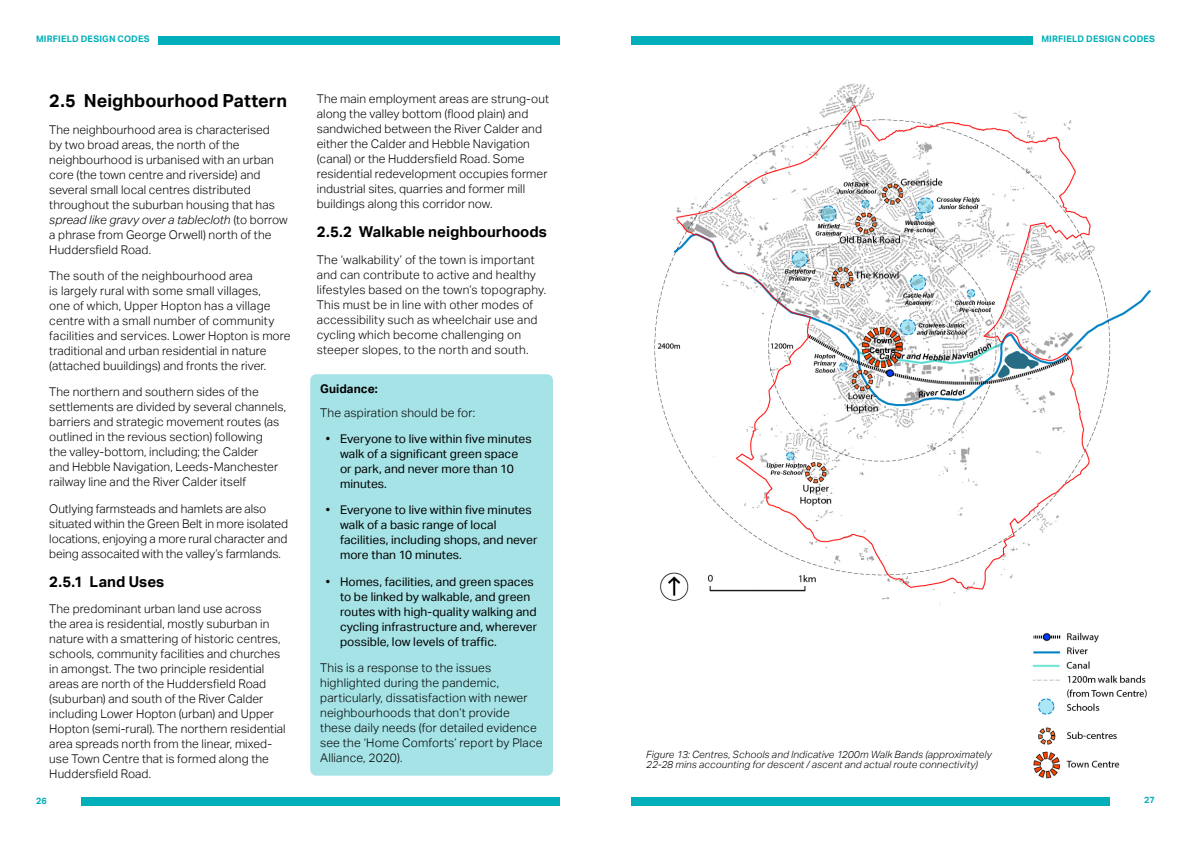
<style>
.page{position:relative;width:1191px;height:842px;background:#fff}
.page>*{position:absolute;margin:0;border:0;box-sizing:border-box;transform-origin:0 0}
.t1{font:700 18px "AECOM Sans";color:#000}
.t2{font:700 15px "AECOM Sans";letter-spacing:.005em;color:#000}
.t3{font:300 12px/15px "AECOM Sans";letter-spacing:.005em;color:#000}
.t4{font:12px/15px "AECOM Sans";letter-spacing:.005em;color:#000}
.t5{font:700 12px "AECOM Sans";letter-spacing:.005em;color:#000}
.t6{font:italic 300 10px/10px "AECOM Sans";letter-spacing:.01em;color:#000}
.t7{font:700 9px "AECOM Sans";letter-spacing:.02em;color:#00afb9}
.t8{font:700 9px "AECOM Sans";color:#00aab3}
.t9{font:700 9px "AECOM Sans";color:#02afb5}
.s1{font-style:italic}
</style>
<div class="page">
<div style="left:158px;top:36px;width:401px;height:9px;background:#00afb9"></div>
<div style="left:81px;top:797px;width:478px;height:9px;background:#00afb9"></div>
<div style="left:631px;top:36px;width:402px;height:9px;background:#00afb9"></div>
<div style="left:631px;top:797px;width:479px;height:9px;background:#00afb9"></div>
<img style="left:654px;top:83px;width:497px;height:522px">
<img style="left:1032px;top:632px;width:115px;height:147px">
<div style="left:310px;top:374px;width:243px;height:402px;background:#a6e3e6;border-radius:6px"></div>
<p class="t7" style="left:36px;top:34px;width:115px">MIRFIELD DESIGN CODES</p>
<p class="t7" style="left:1041px;top:34px;width:115px">MIRFIELD DESIGN CODES</p>
<h1 class="t1" style="left:49px;top:91px;width:239px">2.5 Neighbourhood Pattern</h1>
<p class="t3" style="left:49px;top:122px;width:240px">The neighbourhood area is characterised<br>by two broad areas, the north of the neighbourhood is urbanised with an urban core (the town centre and riverside) and several small local centres distributed throughout the suburban housing that has <span class="s1">spread like gravy over a tablecloth</span> (to borrow a phrase from George Orwell) north of the Huddersfield Road.</p>
<p class="t3" style="left:49px;top:268px;width:243px">The south of the neighbourhood area<br>is largely rural with some small villages,<br>one of which, Upper Hopton has a village centre with a small number of community facilities and services. Lower Hopton is more traditional and urban residential in nature (attached buuildings) and fronts the river.</p>
<p class="t3" style="left:49px;top:385px;width:238px">The northern and southern sides of the settlements are divided by several channels, barriers and strategic movement routes (as outlined in the revious section) following<br>the valley-bottom, including; the Calder<br>and Hebble Navigation, Leeds-Manchester railway line and the River Calder itself</p>
<p class="t3" style="left:49px;top:501px;width:240px">Outlying farmsteads and hamlets are also situated within the Green Belt in more isolated locations, enjoying a more rural character and being assocaited with the valley’s farmlands.</p>
<p class="t2" style="left:49px;top:573px;width:117px">2.5.1 Land Uses</p>
<p class="t3" style="left:49px;top:602px;width:238px">The predominant urban land use across<br>the area is residential, mostly suburban in nature with a smattering of historic centres, schools, community facilities and churches in amongst. The two principle residential areas are north of the Huddersfield Road (suburban) and south of the River Calder including Lower Hopton (urban) and Upper Hopton (semi-rural). The northern residential area spreads north from the linear, mixed&shy;use Town Centre that is formed along the Huddersfield Road.</p>
<p class="t3" style="left:317px;top:91px;width:234px">The main employment areas are strung-out along the valley bottom (flood plain) and sandwiched between the River Calder and either the Calder and Hebble Navigation (canal) or the Huddersfield Road. Some residential redevelopment occupies former industrial sites, quarries and former mill buildings along this corridor now.</p>
<p class="t2" style="left:317px;top:223px;width:232px">2.5.2 Walkable neighbourhoods</p>
<p class="t3" style="left:317px;top:252px;width:231px">The ‘walkability’ of the town is important and can contribute to active and healthy lifestyles based on the town’s topography.<br>This must be in line with other modes of accessibility such as wheelchair use and cycling which become challenging on steeper slopes, to the north and south.</p>
<p class="t5" style="left:320px;top:382px;width:59px">Guidance:</p>
<p class="t3" style="left:320px;top:405px;width:157px">The aspiration should be for:</p>
<p class="t4" style="left:340px;top:431px;width:193px;text-indent:-14px">• Everyone to live within five minutes walk of a significant green space or park, and never more than 10 minutes.</p>
<p class="t4" style="left:340px;top:503px;width:199px;text-indent:-14px">• Everyone to live within five minutes walk of a basic range of local facilities, including shops, and never more than 10 minutes.</p>
<p class="t4" style="left:340px;top:574px;width:199px;text-indent:-14px">• Homes, facilities, and green spaces to be linked by walkable, and green routes with high-quality walking and cycling infrastructure and, wherever possible, low levels of traffic.</p>
<p class="t3" style="left:320px;top:660px;width:224px">This is a response to the issues highlighted during the pandemic, particularly, dissatisfaction with newer neighbourhoods that don’t provide these daily needs (for detailed evidence see the ‘Home Comforts’ report by Place Alliance, 2020).</p>
<p class="t6" style="left:646px;top:749px;width:347px">Figure 13: Centres, Schools and Indicative 1200m Walk Bands (approximately<br>22-28 mins accounting for descent / ascent and actual route connectivity)</p>
<p class="t8" style="left:36px;top:795px;width:12px">26</p>
<p class="t9" style="left:1144px;top:795px;width:12px">27</p>
</div>
